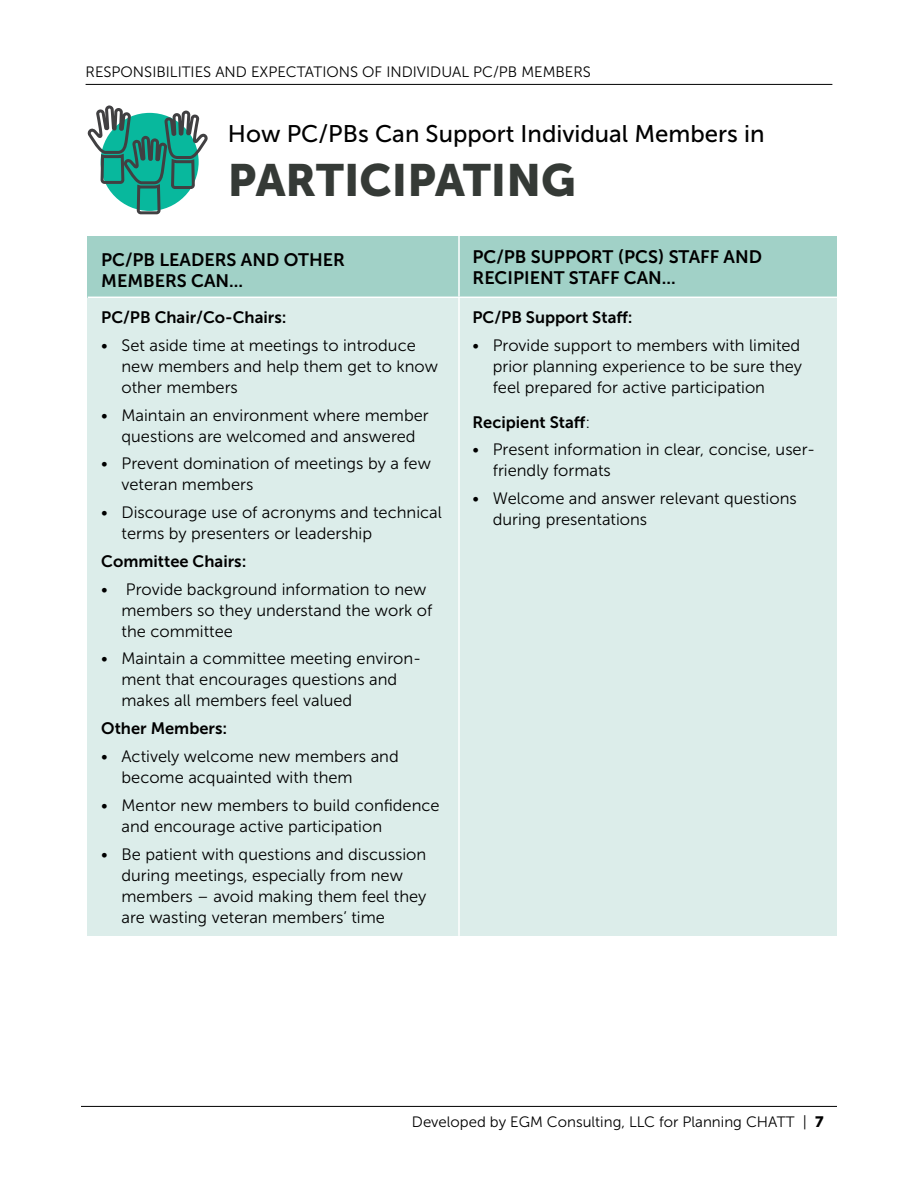
<style>
.page{position:relative;width:918px;height:1188px;background:#fff}
.page>*{position:absolute;margin:0;border:0;box-sizing:border-box;transform-origin:0 0}
.t1{font:45px "Museo Sans 900";color:#353a36}
.t2{font:24px "Museo Sans 500";color:#000}
.t3{font:18px/21px "Museo Sans 700";color:#000}
.t4{font:16.5px/21px "Museo Sans 300";color:#000}
.t5{font:16.5px "Museo Sans 700";color:#000}
.t6{font:15px "Museo Sans 300";color:#000}
.s1{font-family:"Museo Sans 300"}
.s2{font-family:"Museo Sans 900"}
</style>
<div class="page">
<hr style="left:86px;top:84px;width:746px;height:1px;background:#000">
<div style="left:88px;top:297px;width:371px;height:639px;background:#dcedea"></div>
<div style="left:459px;top:297px;width:378px;height:639px;background:#dcedea"></div>
<hr style="left:81px;top:1106px;width:756px;height:1px;background:#000">
<svg style="left:87px;top:105px;width:120px;height:110px"></svg>
<div style="left:88px;top:236px;width:371px;height:61px;background:#a1d1c7"></div>
<div style="left:459px;top:236px;width:378px;height:61px;background:#a1d1c7"></div>
<hr style="left:458px;top:236px;width:2px;height:61px;background:#fff">
<hr style="left:88px;top:297px;width:371px;height:1px;background:#fff">
<hr style="left:459px;top:297px;width:378px;height:1px;background:#fff">
<hr style="left:458px;top:298px;width:2px;height:638px;background:#fff">
<p class="t6" style="left:86px;top:64px;width:507px">RESPONSIBILITIES AND EXPECTATIONS OF INDIVIDUAL PC/PB MEMBERS</p>
<p class="t2" style="left:228px;top:120px;width:538px">How PC/PBs Can Support Individual Members in</p>
<h1 class="t1" style="left:228px;top:155px;width:349px">PARTICIPATING</h1>
<p class="t3" style="left:101px;top:249px;width:245px">PC/PB LEADERS AND OTHER<br>MEMBERS CAN...</p>
<p class="t5" style="left:101px;top:308px;width:187px">PC/PB Chair/Co-Chairs:</p>
<p class="t4" style="left:121px;top:335px;width:318px;text-indent:-20px">• Set aside time at meetings to introduce new members and help them get to know other members</p>
<p class="t4" style="left:101px;top:405px;width:329px;text-align:center">• Maintain an environment where member questions are welcomed and answered</p>
<p class="t4" style="left:121px;top:453px;width:311px;text-indent:-20px">• Prevent domination of meetings by a few veteran members</p>
<p class="t4" style="left:121px;top:502px;width:322px;text-indent:-20px">• Discourage use of acronyms and technical terms by presenters or leadership</p>
<p class="t5" style="left:101px;top:552px;width:147px">Committee Chairs:</p>
<p class="t4" style="left:121px;top:579px;width:312px;text-indent:-20px">• Provide background information to new members so they understand the work of the committee</p>
<p class="t4" style="left:121px;top:648px;width:301px;text-indent:-20px">• Maintain a committee meeting environ&shy;ment that encourages questions and makes all members feel valued</p>
<p class="t5" style="left:101px;top:719px;width:128px">Other Members:</p>
<p class="t4" style="left:121px;top:746px;width:279px;text-indent:-20px">• Actively welcome new members and become acquainted with them</p>
<p class="t4" style="left:121px;top:795px;width:320px;text-indent:-20px">• Mentor new members to build confdence and encourage active participation</p>
<p class="t4" style="left:121px;top:843px;width:306px;text-indent:-20px">• Be patient with questions and discussion during meetings, especially from new members – avoid making them feel they are wasting veteran members’ time</p>
<p class="t3" style="left:472px;top:246px;width:291px">PC/PB SUPPORT (PCS) STAFF AND<br>RECIPIENT STAFF CAN...</p>
<p class="t5" style="left:472px;top:308px;width:162px">PC/PB Support Staf:</p>
<p class="t4" style="left:493px;top:335px;width:311px;text-align:justify;text-indent:-20px">• Provide support to members with limited prior planning experience to be sure they feel prepared for active participation</p>
<p class="t5" style="left:472px;top:413px;width:119px">Recipient Staf<span class="s1">:</span></p>
<p class="t4" style="left:493px;top:439px;width:324px;text-indent:-20px">• Present information in clear, concise, user&shy;friendly formats</p>
<p class="t4" style="left:493px;top:488px;width:306px;text-indent:-20px">• Welcome and answer relevant questions during presentations</p>
<p class="t6" style="left:412px;top:1114px;width:413px">Developed by EGM Consulting, LLC for Planning CHATT | <span class="s2">7</span></p>
</div>
